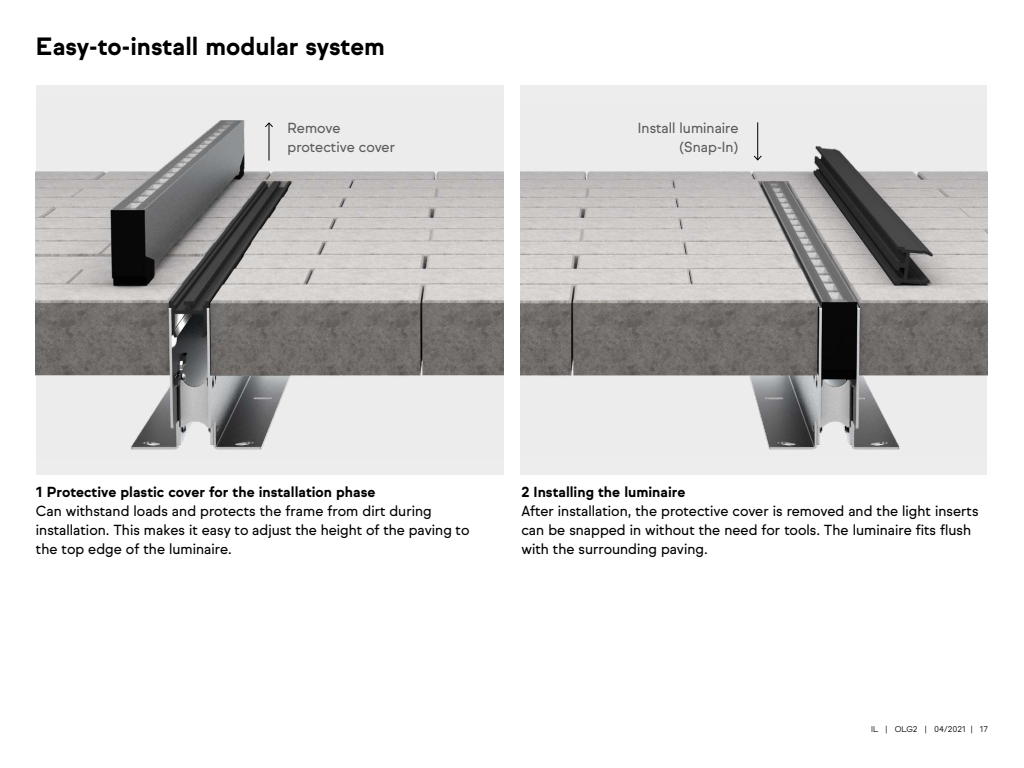
<style>
.page{position:relative;width:1024px;height:768px;background:#fff}
.page>*{position:absolute;margin:0;border:0;box-sizing:border-box;transform-origin:0 0}
.t1{font:700 24px "Sul Sans";color:#000}
.t2{font:14px/19.1px "Sul Sans";color:#000}
.t3{font:700 14px "Sul Sans";color:#000}
.t4{font:14px/19px "Sul Sans";color:#5d5b5c}
.t5{font:300 8px "Sul Sans";color:#000}
</style>
<div class="page">
<div style="left:36px;top:85px;width:468px;height:390px;background:#eeeded"></div>
<div style="left:520px;top:85px;width:467px;height:390px;background:#eeeded"></div>
<img style="left:36px;top:98px;width:468px;height:362px">
<img style="left:520px;top:105px;width:468px;height:352px">
<hr style="left:269px;top:123px;width:1px;height:38px;background:#000">
<svg style="left:264px;top:122px;width:10px;height:6px"></svg>
<hr style="left:757px;top:122px;width:1px;height:38px;background:#000">
<svg style="left:753px;top:155px;width:10px;height:6px"></svg>
<h1 class="t1" style="left:36px;top:32px;width:350px">Easy-to-install modular system</h1>
<p class="t4" style="left:288px;top:119px;width:109px">Remove protective cover</p>
<p class="t4" style="left:638px;top:119px;width:102px;text-align:right">Install luminaire (Snap-In)</p>
<p class="t3" style="left:36px;top:484px;width:341px">1 Protective plastic cover for the installation phase</p>
<p class="t2" style="left:36px;top:501px;width:435px">Can withstand loads and protects the frame from dirt during installation. This makes it easy to adjust the height of the paving to the top edge of the luminaire.</p>
<p class="t3" style="left:521px;top:484px;width:166px">2 Installing the luminaire</p>
<p class="t2" style="left:521px;top:502px;width:459px">After installation, the protective cover is removed and the light inserts can be snapped in without the need for tools. The luminaire fits flush with the surrounding paving.</p>
<p class="t5" style="left:871px;top:724px;width:118px">IL | OLG2 | 04/2021 | 17</p>
</div>
